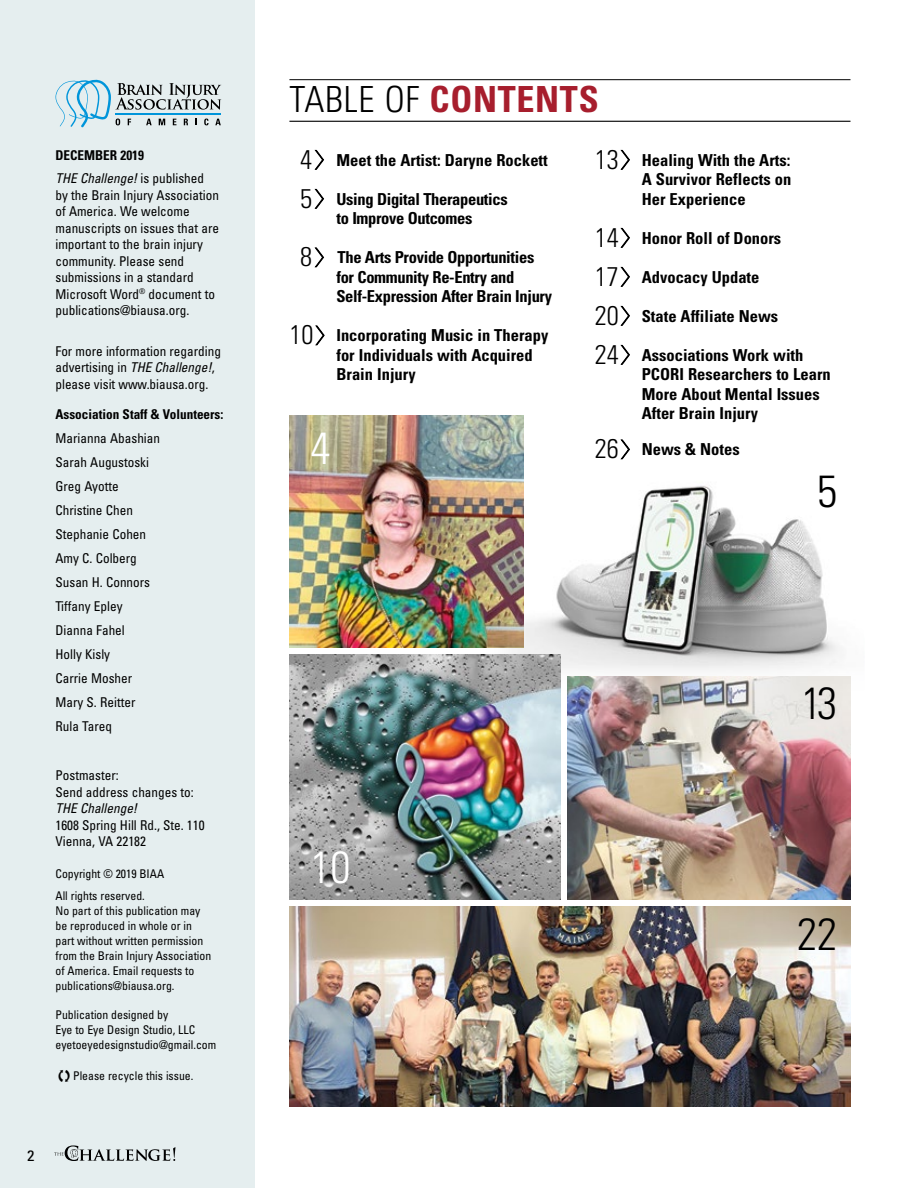
<style>
.page{position:relative;width:918px;height:1188px;background:#fff}
.page>*{position:absolute;margin:0;border:0;box-sizing:border-box;transform-origin:0 0}
.t1{font:300 condensed 45px "Univers LT Std";color:#000}
.t2{font:300 condensed 45px "Univers LT Std";color:#fff}
.t3{font:700 condensed 36px "Univers LT Std";letter-spacing:.02em;color:#a71e2d}
.t4{font:300 condensed 27px "Univers LT Std";color:#000}
.t5{font:700 condensed 16.5px/19.5px "Univers LT Std";color:#000}
.t6{font:700 condensed 16.5px/19.5px "Univers LT Std";letter-spacing:-.02em;color:#000}
.t7{font:condensed 15px "Univers LT Std";color:#000;scale:1.1 1}
.t8{font:condensed 13.5px/24px "Univers LT Std";color:#000}
.t9{font:italic condensed 13.5px/23.2px "Univers LT Std";color:#000}
.t10{font:700 condensed 13.5px "Univers LT Std";color:#000}
.t11{font:condensed 12px/15px "Univers LT Std";color:#000}
.s1{font-weight:700;font-style:normal}
.s2{font-style:normal}
.s3{font-style:italic}
.s4{font-weight:300;color:#000}
.s5{font-family:"Termina";font-weight:100;font-stretch:normal;font-size:45px}
</style>
<div class="page">
<img style="left:512px;top:485px;width:339px;height:207px">
<div style="left:0;top:0;width:255px;height:1188px;background:#e5eeef"></div>
<svg style="left:54px;top:1145px;width:122px;height:16px"></svg>
<svg style="left:56px;top:80px;width:165px;height:47px"></svg>
<hr style="left:289px;top:79px;width:562px;height:1px;background:#000">
<hr style="left:289px;top:121px;width:562px;height:1px;background:#000">
<img style="left:289px;top:415px;width:235px;height:233px">
<img style="left:289px;top:654px;width:271px;height:246px">
<img style="left:289px;top:906px;width:561px;height:201px">
<img style="left:567px;top:677px;width:283px;height:223px">
<p class="t9" style="left:56px;top:143px;width:150px"><span class="s1">DECEMBER 2019<br></span>THE Challenge! <span class="s2">is published</span></p>
<p class="t8" style="left:55px;top:186px;width:165px;line-height:16.5px">by the Brain Injury Association of America. We welcome manuscripts on issues that are important to the brain injury community. Please send submissions in a standard<br>Microsoft Word<sup>®</sup> document to publications@biausa.org.</p>
<p class="t8" style="left:55px;top:342px;width:167px;line-height:16.5px">For more information regarding advertising in <span class="s3">THE Challenge!</span>, please visit www.biausa.org.</p>
<p class="t10" style="left:55px;top:405px;width:169px">Association Staff &amp; Volunteers:</p>
<p class="t8" style="left:55px;top:426px;width:106px">Marianna Abashian<br>Sarah Augustoski<br>Greg Ayotte<br>Christine Chen<br>Stephanie Cohen<br>Amy C. Colberg<br>Susan H. Connors<br>Tiffany Epley<br>Dianna Fahel<br>Holly Kisly<br>Carrie Mosher<br>Mary S. Reitter<br>Rula Tareq</p>
<p class="t8" style="left:55px;top:767px;width:140px;line-height:16.5px">Postmaster:<br>Send address changes to:</p>
<p class="t9" style="left:55px;top:797px;width:83px">THE Challenge!</p>
<p class="t8" style="left:55px;top:816px;width:151px;line-height:16.5px">1608 Spring Hill Rd., Ste. 110<br>Vienna, VA 22182</p>
<p class="t11" style="left:56px;top:863px;width:110px;line-height:21.8px">Copyright © 2019 BIAA<br>All rights reserved.</p>
<p class="t11" style="left:56px;top:903px;width:157px">No part of this publication may be reproduced in whole or in part without written permission from the Brain Injury Association of America. Email requests to publications@biausa.org.</p>
<p class="t11" style="left:56px;top:1007px;width:162px">Publication designed by<br>Eye to Eye Design Studio, LLC eyetoeyedesignstudio@gmail.com</p>
<p class="t11" style="left:56px;top:1068px;width:139px">❑Please recycle this issue.</p>
<p class="t7" style="left:27px;top:1146px;width:8px">2</p>
<h2 class="t3" style="left:289px;top:77px;width:311px"><span class="s4">TABLE OF</span> CONTENTS</h2>
<h3 class="t4" style="left:300px;top:143px;width:27px">4<span class="s5">›</span></h3>
<p class="t5" style="left:336px;top:150px;width:213px">Meet the Artist: Daryne Rockett</p>
<h3 class="t4" style="left:300px;top:182px;width:27px">5<span class="s5">›</span></h3>
<p class="t6" style="left:336px;top:189px;width:173px">Using Digital Therapeutics to Improve Outcomes</p>
<h3 class="t4" style="left:300px;top:240px;width:27px">8<span class="s5">›</span></h3>
<p class="t6" style="left:336px;top:248px;width:217px">The Arts Provide Opportunities for Community Re-Entry and<br>Self-Expression After Brain Injury</p>
<h3 class="t4" style="left:290px;top:318px;width:38px">10<span class="s5">›</span></h3>
<p class="t5" style="left:336px;top:326px;width:213px">Incorporating Music in Therapy for Individuals with Acquired<br>Brain Injury</p>
<h1 class="t2" style="left:311px;top:421px;width:21px">4</h1>
<h3 class="t4" style="left:595px;top:143px;width:38px">13<span class="s5">›</span></h3>
<p class="t5" style="left:642px;top:150px;width:151px;text-align:justify">Healing With the Arts:<br>A Survivor Reflects on Her Experience</p>
<h3 class="t4" style="left:595px;top:221px;width:38px">14<span class="s5">›</span></h3>
<p class="t5" style="left:642px;top:228px;width:141px">Honor Roll of Donors</p>
<h3 class="t4" style="left:595px;top:260px;width:38px">17<span class="s5">›</span></h3>
<p class="t5" style="left:642px;top:267px;width:119px">Advocacy Update</p>
<h3 class="t4" style="left:595px;top:299px;width:38px">20<span class="s5">›</span></h3>
<p class="t5" style="left:642px;top:306px;width:138px">State Affiliate News</p>
<h3 class="t4" style="left:595px;top:338px;width:38px">24<span class="s5">›</span></h3>
<p class="t5" style="left:642px;top:345px;width:190px">Associations Work with<br>PCORI Researchers to Learn<br>More About Mental Issues<br>After Brain Injury</p>
<h3 class="t4" style="left:595px;top:432px;width:38px">26<span class="s5">›</span></h3>
<p class="t5" style="left:642px;top:440px;width:99px">News &amp; Notes</p>
<h1 class="t1" style="left:817px;top:465px;width:21px">5</h1>
<h1 class="t2" style="left:310px;top:840px;width:41px">10</h1>
<h1 class="t1" style="left:802px;top:677px;width:37px">13</h1>
<h1 class="t1" style="left:797px;top:907px;width:41px">22</h1>
</div>
